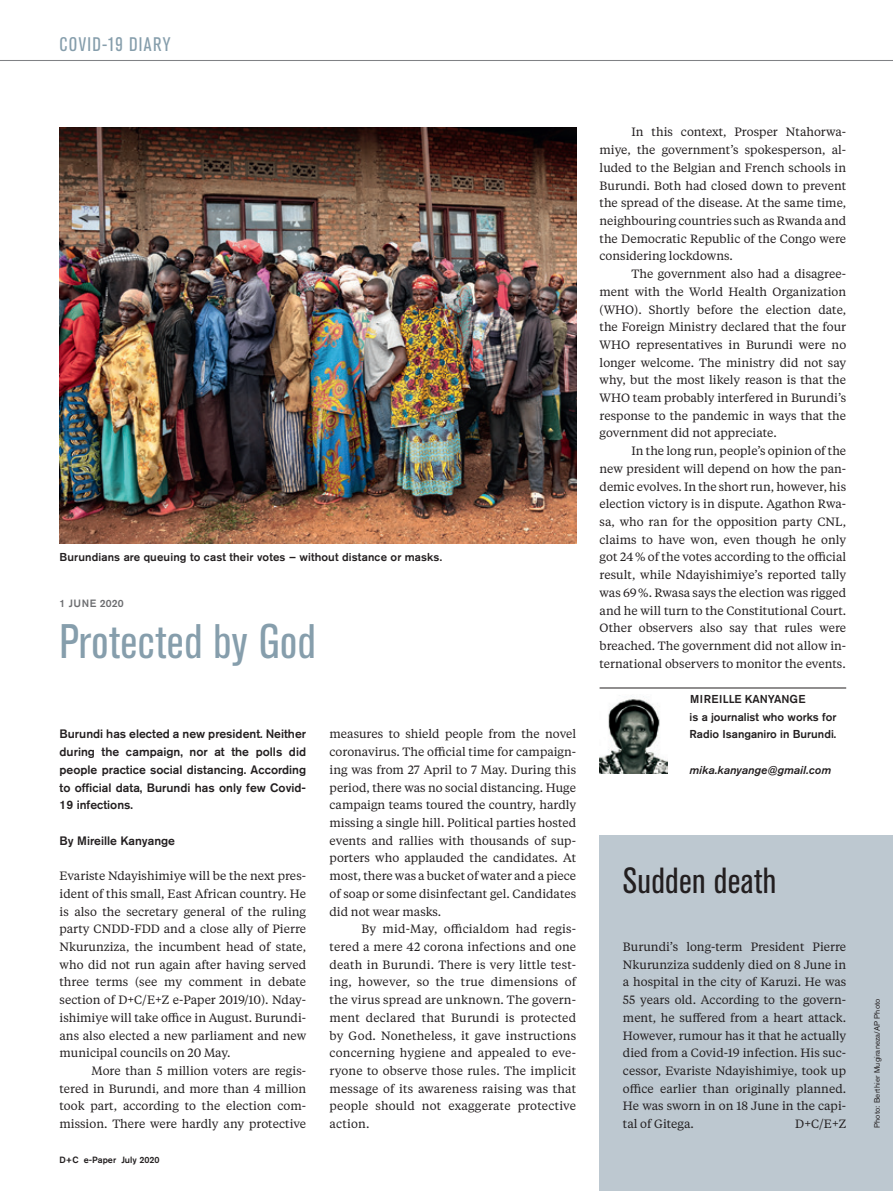
<style>
.page{position:relative;width:893px;height:1191px;background:#fff}
.page>*{position:absolute;margin:0;border:0;box-sizing:border-box;transform-origin:0 0}
.t1{font:condensed 48px "Akzidenz Grotesk BE";letter-spacing:.01em;color:#869eac}
.t2{font:condensed 36px "Akzidenz Grotesk BE";letter-spacing:.01em;color:#231f20}
.t3{font:condensed 19.5px "Akzidenz Grotesk BE";letter-spacing:.065em;color:#869eac}
.t4{font:500 12.15px/17.7px "Akzidenz Grotesk BE";color:#231f20;text-align:justify}
.t5{font:12px/17.7px "Tiempos Text";color:#231f20;text-align:justify}
.t6{font:500 11.4px/17.7px "Akzidenz Grotesk BE";letter-spacing:.01em;color:#231f20}
.t7{font:italic 500 11.4px "Akzidenz Grotesk BE";color:#231f20}
.t8{font:500 10.5px "Akzidenz Grotesk BE";letter-spacing:.035em;color:#6c6d70}
.t9{font:500 9px "Akzidenz Grotesk BE";color:#231f20}
.t10{font:7.8px "Akzidenz Grotesk BE";letter-spacing:.02em;color:#231f20}
</style>
<div class="page">
<hr style="left:0;top:60px;width:893px;height:1px;background:#808285">
<hr style="left:600px;top:687px;width:246px;height:1px;background:#231f20">
<img style="left:600px;top:696px;width:67px;height:77px">
<div style="left:600px;top:836px;width:293px;height:355px;background:#bdc8d0"></div>
<img style="left:60px;top:128px;width:516px;height:416px">
<h3 class="t3" style="left:60px;top:33px;width:113px">COVID-19 DIARY</h3>
<p class="t6" style="left:60px;top:548px;width:384px">Burundians are queuing to cast their votes – without distance or masks.</p>
<p class="t8" style="left:60px;top:597px;width:66px">1 JUNE 2020</p>
<h1 class="t1" style="left:60px;top:614px;width:258px">Protected by God</h1>
<p class="t4" style="left:60px;top:725px;width:248px">Burundi has elected a new president. Neither during the campaign, nor at the polls did people practice social distancing. According to official data, Burundi has only few Covid-19 infections.</p>
<p class="t4" style="left:60px;top:831px;width:117px">By Mireille Kanyange</p>
<p class="t5" style="left:60px;top:866px;width:248px">Evariste Ndayishimiye will be the next pres&shy;ident of this small, East African country. He is also the secretary general of the ruling party CNDD-FDD and a close ally of Pierre Nkurunziza, the incumbent head of state, who did not run again after having served three terms (see my comment in debate section of D+C/E+Z e-Paper 2019/10). Nday&shy;ishimiye will take office in August. Burundi&shy;ans also elected a new parliament and new municipal councils on 20 May.</p>
<p class="t5" style="left:60px;top:1061px;width:248px;text-indent:32px">More than 5 million voters are regis&shy;tered in Burundi, and more than 4 million took part, according to the election com&shy;mission. There were hardly any protective</p>
<p class="t9" style="left:60px;top:1154px;width:102px">D+C e-Paper July 2020</p>
<p class="t5" style="left:330px;top:725px;width:248px">measures to shield people from the novel coronavirus. The official time for campaign&shy;ing was from 27 April to 7 May. During this period, there was no social distancing. Huge campaign teams toured the country, hardly missing a single hill. Political parties hosted events and rallies with thousands of sup&shy;porters who applauded the candidates. At most, there was a bucket of water and a piece of soap or some disinfectant gel. Candidates did not wear masks.</p>
<p class="t5" style="left:330px;top:919px;width:248px;text-indent:32px">By mid-May, officialdom had regis&shy;tered a mere 42 corona infections and one death in Burundi. There is very little test&shy;ing, however, so the true dimensions of the virus spread are unknown. The govern&shy;ment declared that Burundi is protected by God. Nonetheless, it gave instructions concerning hygiene and appealed to eve&shy;ryone to observe those rules. The implicit message of its awareness raising was that people should not exaggerate protective action.</p>
<p class="t5" style="left:600px;top:123px;width:248px;text-indent:32px">In this context, Prosper Ntahorwa&shy;miye, the government’s spokesperson, al&shy;luded to the Belgian and French schools in Burundi. Both had closed down to prevent the spread of the disease. At the same time, neighbouring countries such as Rwanda and the Democratic Republic of the Congo were considering lockdowns.</p>
<p class="t5" style="left:600px;top:264px;width:248px;text-indent:32px">The government also had a disagree&shy;ment with the World Health Organization (WHO). Shortly before the election date, the Foreign Ministry declared that the four WHO representatives in Burundi were no longer welcome. The ministry did not say why, but the most likely reason is that the WHO team probably interfered in Burundi’s response to the pandemic in ways that the government did not appreciate.</p>
<p class="t5" style="left:600px;top:441px;width:248px;text-indent:32px">In the long run, people’s opinion of the new president will depend on how the pan&shy;demic evolves. In the short run, however, his election victory is in dispute. Agathon Rwa&shy;sa, who ran for the opposition party CNL, claims to have won, even though he only got 24% of the votes according to the official result, while Ndayishimiye’s reported tally was 69%. Rwasa says the election was rigged and he will turn to the Constitutional Court.<br>Other observers also say that rules were breached. The government did not allow in&shy;ternational observers to monitor the events.</p>
<p class="t6" style="left:690px;top:690px;width:148px">MIREILLE KANYANGE<br>is a journalist who works for<br>Radio Isanganiro in Burundi.</p>
<p class="t7" style="left:690px;top:763px;width:143px">mika.kanyange@gmail.com</p>
<h2 class="t2" style="left:623px;top:860px;width:155px">Sudden death</h2>
<p class="t5" style="left:623px;top:937px;width:225px">Burundi’s long-term President Pierre Nkurunziza suddenly died on 8 June in a hospital in the city of Karuzi. He was 55 years old. According to the govern&shy;ment, he suffered from a heart attack.<br>However, rumour has it that he actually died from a Covid-19 infection. His suc&shy;cessor, Evariste Ndayishimiye, took up office earlier than originally planned.<br>He was sworn in on 18 June in the capi&shy;tal of Gitega.</p>
<p class="t5" style="left:795px;top:1114px;width:52px">D+C/E+Z</p>
<p class="t10" style="left:872px;top:1128px;width:131px;rotate:-90deg">Photo: Berthier Mugiraneza/AP Photo</p>
</div>
